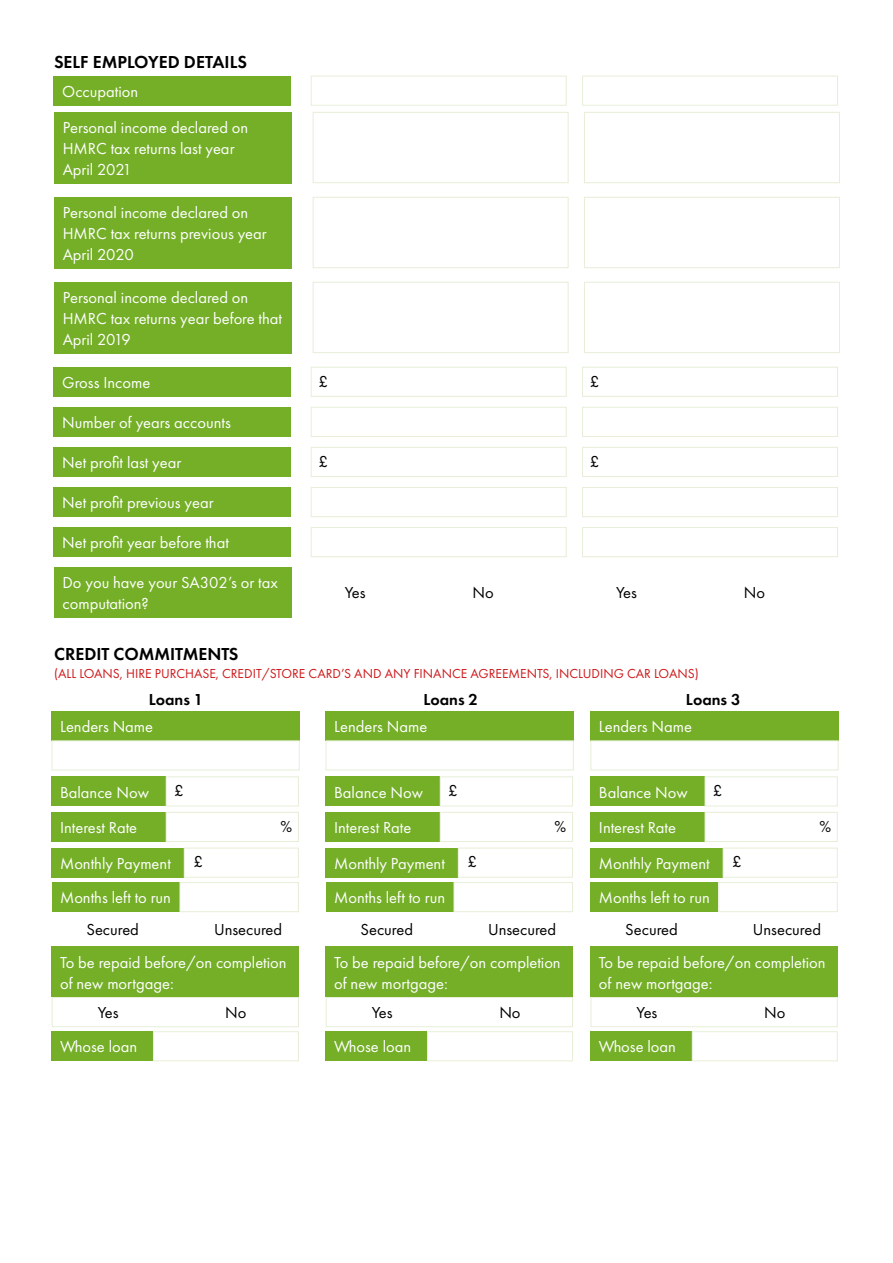
<style>
.page{position:relative;width:893px;height:1263px;background:#fff}
.page>*{position:absolute;margin:0;border:0;box-sizing:border-box;transform-origin:0 0}
.t1{font:600 18px "Futura PT";color:#000}
.t2{font:16.5px/21px "Futura PT";color:#fff}
.t3{font:16.5px "Futura PT";color:#000}
.t4{font:600 16.5px "Futura PT";color:#000}
.t5{font:13.5px "Futura PT";color:#cd1719}
</style>
<div class="page">
<div style="left:54px;top:76px;width:237px;height:30px;background:#74af27"></div>
<div style="left:311px;top:76px;width:256px;height:30px;border:1px solid #e6efd8"></div>
<div style="left:582px;top:76px;width:256px;height:30px;border:1px solid #e6efd8"></div>
<div style="left:54px;top:367px;width:237px;height:30px;background:#74af27"></div>
<div style="left:311px;top:367px;width:256px;height:30px;border:1px solid #e6efd8"></div>
<div style="left:582px;top:367px;width:256px;height:30px;border:1px solid #e6efd8"></div>
<div style="left:54px;top:447px;width:237px;height:30px;background:#74af27"></div>
<div style="left:311px;top:447px;width:256px;height:30px;border:1px solid #e6efd8"></div>
<div style="left:582px;top:447px;width:256px;height:30px;border:1px solid #e6efd8"></div>
<div style="left:54px;top:487px;width:237px;height:30px;background:#74af27"></div>
<div style="left:311px;top:487px;width:256px;height:30px;border:1px solid #e6efd8"></div>
<div style="left:582px;top:487px;width:256px;height:30px;border:1px solid #e6efd8"></div>
<div style="left:54px;top:527px;width:237px;height:30px;background:#74af27"></div>
<div style="left:311px;top:527px;width:256px;height:30px;border:1px solid #e6efd8"></div>
<div style="left:582px;top:527px;width:256px;height:30px;border:1px solid #e6efd8"></div>
<div style="left:54px;top:407px;width:237px;height:30px;background:#74af27"></div>
<div style="left:311px;top:407px;width:256px;height:30px;border:1px solid #e6efd8"></div>
<div style="left:582px;top:407px;width:256px;height:30px;border:1px solid #e6efd8"></div>
<div style="left:54px;top:112px;width:237px;height:72px;background:#74af27"></div>
<div style="left:313px;top:112px;width:255px;height:71px;border:1px solid #e6efd8"></div>
<div style="left:584px;top:112px;width:256px;height:71px;border:1px solid #e6efd8"></div>
<div style="left:54px;top:197px;width:237px;height:72px;background:#74af27"></div>
<div style="left:313px;top:197px;width:255px;height:71px;border:1px solid #e6efd8"></div>
<div style="left:584px;top:197px;width:256px;height:71px;border:1px solid #e6efd8"></div>
<div style="left:54px;top:282px;width:237px;height:71px;background:#74af27"></div>
<div style="left:313px;top:282px;width:255px;height:71px;border:1px solid #e6efd8"></div>
<div style="left:584px;top:282px;width:256px;height:71px;border:1px solid #e6efd8"></div>
<div style="left:54px;top:567px;width:237px;height:51px;background:#74af27"></div>
<div style="left:52px;top:946px;width:247px;height:51px;background:#74af27"></div>
<div style="left:326px;top:946px;width:247px;height:51px;background:#74af27"></div>
<div style="left:590px;top:946px;width:248px;height:51px;background:#74af27"></div>
<div style="left:52px;top:710px;width:248px;height:30px;background:#74af27"></div>
<div style="left:52px;top:740px;width:248px;height:30px;border:1px solid #e6efd8"></div>
<div style="left:326px;top:710px;width:248px;height:30px;background:#74af27"></div>
<div style="left:326px;top:740px;width:248px;height:30px;border:1px solid #e6efd8"></div>
<div style="left:590px;top:710px;width:249px;height:30px;background:#74af27"></div>
<div style="left:590px;top:740px;width:248px;height:30px;border:1px solid #e6efd8"></div>
<div style="left:52px;top:882px;width:128px;height:30px;background:#74af27"></div>
<div style="left:180px;top:882px;width:119px;height:30px;border:1px solid #e6efd8"></div>
<div style="left:326px;top:882px;width:128px;height:30px;background:#74af27"></div>
<div style="left:454px;top:882px;width:119px;height:30px;border:1px solid #e6efd8"></div>
<div style="left:590px;top:882px;width:128px;height:30px;background:#74af27"></div>
<div style="left:718px;top:882px;width:120px;height:30px;border:1px solid #e6efd8"></div>
<div style="left:52px;top:1031px;width:101px;height:30px;background:#74af27"></div>
<div style="left:153px;top:1031px;width:146px;height:30px;border:1px solid #e6efd8"></div>
<div style="left:326px;top:1031px;width:101px;height:30px;background:#74af27"></div>
<div style="left:427px;top:1031px;width:146px;height:30px;border:1px solid #e6efd8"></div>
<div style="left:590px;top:1031px;width:102px;height:30px;background:#74af27"></div>
<div style="left:692px;top:1031px;width:146px;height:30px;border:1px solid #e6efd8"></div>
<div style="left:52px;top:776px;width:114px;height:30px;background:#74af27"></div>
<div style="left:166px;top:776px;width:133px;height:30px;border:1px solid #e6efd8"></div>
<div style="left:326px;top:776px;width:114px;height:30px;background:#74af27"></div>
<div style="left:440px;top:776px;width:133px;height:30px;border:1px solid #e6efd8"></div>
<div style="left:590px;top:776px;width:115px;height:30px;background:#74af27"></div>
<div style="left:705px;top:776px;width:133px;height:30px;border:1px solid #e6efd8"></div>
<div style="left:52px;top:848px;width:132px;height:29px;background:#74af27"></div>
<div style="left:184px;top:848px;width:115px;height:29px;border:1px solid #e6efd8"></div>
<div style="left:326px;top:848px;width:132px;height:29px;background:#74af27"></div>
<div style="left:458px;top:848px;width:115px;height:29px;border:1px solid #e6efd8"></div>
<div style="left:590px;top:848px;width:133px;height:29px;background:#74af27"></div>
<div style="left:723px;top:848px;width:115px;height:29px;border:1px solid #e6efd8"></div>
<div style="left:52px;top:812px;width:114px;height:30px;background:#74af27"></div>
<div style="left:166px;top:812px;width:133px;height:30px;border:1px solid #e6efd8"></div>
<div style="left:326px;top:812px;width:114px;height:30px;background:#74af27"></div>
<div style="left:440px;top:812px;width:133px;height:30px;border:1px solid #e6efd8"></div>
<div style="left:590px;top:812px;width:115px;height:30px;background:#74af27"></div>
<div style="left:705px;top:812px;width:133px;height:30px;border:1px solid #e6efd8"></div>
<div style="left:52px;top:997px;width:247px;height:30px;border:1px solid #e6efd8"></div>
<div style="left:326px;top:997px;width:247px;height:30px;border:1px solid #e6efd8"></div>
<div style="left:591px;top:997px;width:247px;height:30px;border:1px solid #e6efd8"></div>
<p class="t1" style="left:54px;top:50px;width:194px">SELF EMPLOYED DETAILS</p>
<p class="t2" style="left:62px;top:81px;width:77px">Occupation</p>
<p class="t2" style="left:63px;top:117px;width:187px">Personal income declared on<br>HMRC tax returns last year<br>April 2021</p>
<p class="t2" style="left:63px;top:202px;width:206px">Personal income declared on<br>HMRC tax returns previous year<br>April 2020</p>
<p class="t2" style="left:63px;top:287px;width:221px">Personal income declared on<br>HMRC tax returns year before that<br>April 2019</p>
<p class="t2" style="left:62px;top:372px;width:90px">Gross Income</p>
<p class="t2" style="left:62px;top:412px;width:170px">Number of years accounts</p>
<p class="t2" style="left:62px;top:452px;width:121px">Net profit last year</p>
<p class="t2" style="left:62px;top:492px;width:153px">Net profit previous year</p>
<p class="t2" style="left:62px;top:532px;width:168px">Net profit year before that</p>
<p class="t3" style="left:319px;top:371px;width:11px">£</p>
<p class="t3" style="left:319px;top:451px;width:11px">£</p>
<p class="t3" style="left:590px;top:371px;width:11px">£</p>
<p class="t3" style="left:590px;top:451px;width:11px">£</p>
<p class="t2" style="left:63px;top:572px;width:217px">Do you have your SA302’s or tax computation?</p>
<p class="t1" style="left:54px;top:643px;width:186px">CREDIT COMMITMENTS</p>
<p class="t5" style="left:54px;top:666px;width:646px">(ALL LOANS, HIRE PURCHASE, CREDIT/STORE CARD’S AND ANY FINANCE AGREEMENTS, INCLUDING CAR LOANS)</p>
<p class="t4" style="left:149px;top:689px;width:56px">Loans 1</p>
<p class="t4" style="left:423px;top:689px;width:56px">Loans 2</p>
<p class="t4" style="left:686px;top:689px;width:56px">Loans 3</p>
<p class="t3" style="left:345px;top:583px;width:22px">Yes</p>
<p class="t3" style="left:472px;top:583px;width:23px">No</p>
<p class="t3" style="left:616px;top:583px;width:22px">Yes</p>
<p class="t3" style="left:744px;top:583px;width:23px">No</p>
<p class="t2" style="left:60px;top:715px;width:95px">Lenders Name</p>
<p class="t2" style="left:334px;top:715px;width:95px">Lenders Name</p>
<p class="t2" style="left:599px;top:715px;width:95px">Lenders Name</p>
<p class="t2" style="left:60px;top:781px;width:90px">Balance Now</p>
<p class="t3" style="left:174px;top:781px;width:11px">£</p>
<p class="t2" style="left:334px;top:781px;width:90px">Balance Now</p>
<p class="t3" style="left:448px;top:781px;width:11px">£</p>
<p class="t2" style="left:599px;top:781px;width:90px">Balance Now</p>
<p class="t3" style="left:713px;top:781px;width:11px">£</p>
<p class="t2" style="left:60px;top:817px;width:79px">Interest Rate</p>
<p class="t3" style="left:280px;top:816px;width:13px">%</p>
<p class="t2" style="left:334px;top:817px;width:79px">Interest Rate</p>
<p class="t3" style="left:555px;top:816px;width:13px">%</p>
<p class="t2" style="left:599px;top:817px;width:79px">Interest Rate</p>
<p class="t3" style="left:819px;top:816px;width:13px">%</p>
<p class="t2" style="left:60px;top:853px;width:112px">Monthly Payment</p>
<p class="t3" style="left:193px;top:852px;width:11px">£</p>
<p class="t2" style="left:334px;top:853px;width:112px">Monthly Payment</p>
<p class="t3" style="left:467px;top:852px;width:11px">£</p>
<p class="t2" style="left:599px;top:853px;width:112px">Monthly Payment</p>
<p class="t3" style="left:732px;top:852px;width:11px">£</p>
<p class="t2" style="left:60px;top:887px;width:112px">Months left to run</p>
<p class="t2" style="left:334px;top:887px;width:112px">Months left to run</p>
<p class="t2" style="left:599px;top:887px;width:112px">Months left to run</p>
<p class="t3" style="left:86px;top:920px;width:54px">Secured</p>
<p class="t3" style="left:214px;top:920px;width:70px">Unsecured</p>
<p class="t3" style="left:360px;top:920px;width:54px">Secured</p>
<p class="t3" style="left:488px;top:920px;width:70px">Unsecured</p>
<p class="t3" style="left:625px;top:920px;width:54px">Secured</p>
<p class="t3" style="left:753px;top:920px;width:70px">Unsecured</p>
<p class="t2" style="left:60px;top:951px;width:228px">To be repaid before/on completion of new mortgage:</p>
<p class="t2" style="left:334px;top:951px;width:228px">To be repaid before/on completion of new mortgage:</p>
<p class="t2" style="left:599px;top:951px;width:228px">To be repaid before/on completion of new mortgage:</p>
<p class="t3" style="left:98px;top:1002px;width:22px">Yes</p>
<p class="t3" style="left:225px;top:1002px;width:23px">No</p>
<p class="t3" style="left:372px;top:1002px;width:22px">Yes</p>
<p class="t3" style="left:499px;top:1002px;width:23px">No</p>
<p class="t3" style="left:637px;top:1002px;width:22px">Yes</p>
<p class="t3" style="left:764px;top:1002px;width:23px">No</p>
<p class="t2" style="left:60px;top:1036px;width:79px">Whose loan</p>
<p class="t2" style="left:334px;top:1036px;width:79px">Whose loan</p>
<p class="t2" style="left:599px;top:1036px;width:79px">Whose loan</p>
</div>
